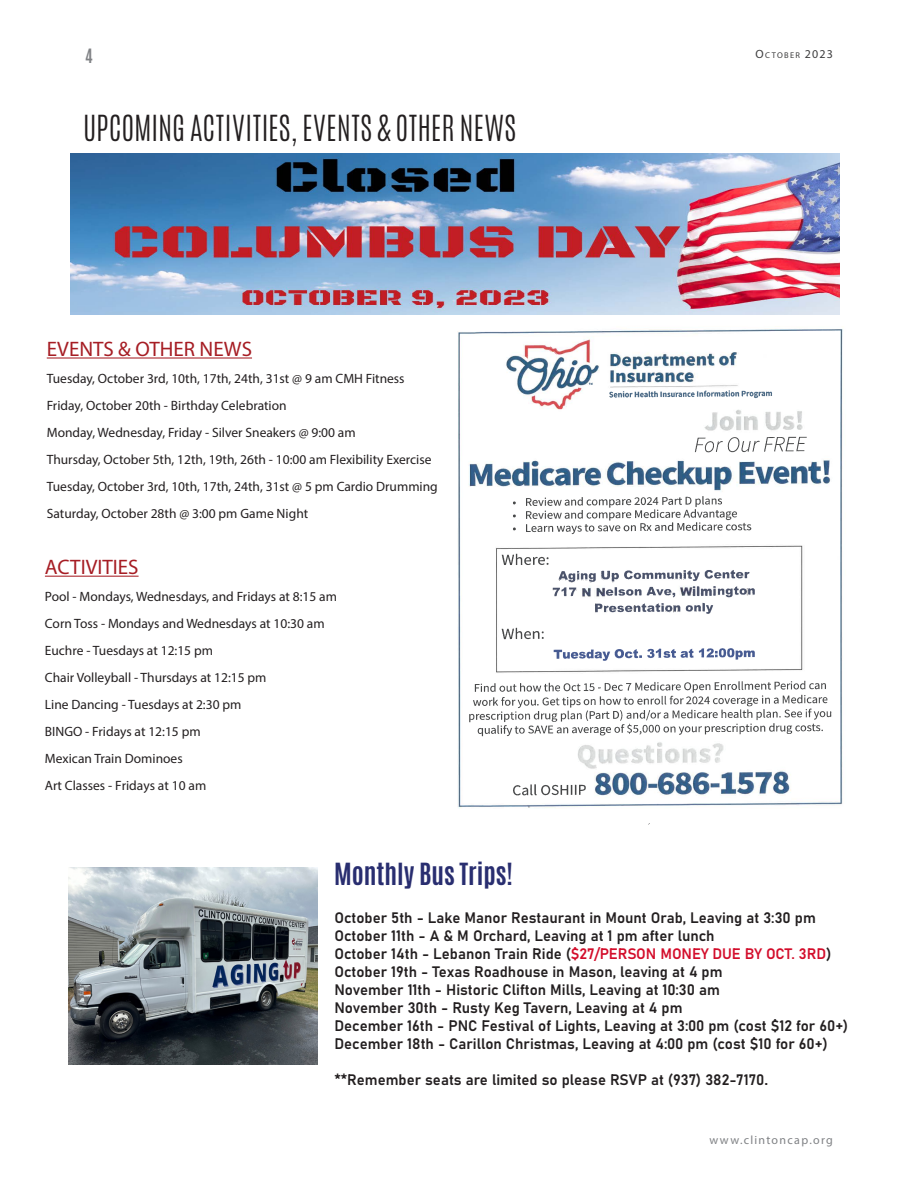
<style>
.page{position:relative;width:918px;height:1188px;background:#fff}
.page>*{position:absolute;margin:0;border:0;box-sizing:border-box;transform-origin:0 0}
.Box_04_Top{font:300 30px "Antonio";letter-spacing:.005em;color:#231f20}
.t1{font:700 25.5px "Antonio";color:#292e70}
.t2{font:21px "Myriad Pro";color:#a61d24}
.MP_Number_01{font:700 16.5px "Antonio";color:#808285}
.t3{font:15px "Bahnschrift";color:#231f20}
.t4{font:13.5px/27px "Myriad Pro";color:#231f20}
.MP_Footer_01{font:12px "Myriad Pro";letter-spacing:.105em;color:#808285}
.MP_Text_01{font:8.4px "Myriad Pro";letter-spacing:.155em;color:#3e3e3f}
.s1{font-size:12px}
.s2{color:#d30d2b}
.s3{font-size:16.5px}
</style>
<div class="page">
<img style="left:71px;top:153px;width:769px;height:162px">
<hr style="left:45px;top:576px;width:94px;height:1px;background:#a61d24">
<hr style="left:47px;top:357px;width:205px;height:2px;background:#a61d24">
<img style="left:68px;top:867px;width:249px;height:197px">
<img style="left:457px;top:329px;width:386px;height:479px">
<svg style="left:524px;top:356px;width:6px;height:4px"></svg>
<img style="left:619px;top:356px;width:79px;height:11px">
<img style="left:589px;top:382px;width:184px;height:16px">
<img style="left:746px;top:391px;width:22px;height:6px">
<img style="left:552px;top:570px;width:203px;height:45px">
<img style="left:664px;top:605px;width:35px;height:7px">
<img style="left:576px;top:570px;width:33px;height:13px">
<img style="left:501px;top:495px;width:252px;height:71px">
<img style="left:468px;top:627px;width:364px;height:168px">
<img style="left:672px;top:774px;width:15px;height:17px">
<svg style="left:703px;top:776px;width:4px;height:3px"></svg>
<svg style="left:557px;top:571px;width:10px;height:10px"></svg>
<img style="left:553px;top:647px;width:202px;height:14px">
<img style="left:684px;top:586px;width:33px;height:10px">
<svg style="left:631px;top:605px;width:4px;height:8px"></svg>
<svg style="left:594px;top:603px;width:15px;height:10px"></svg>
<svg style="left:552px;top:587px;width:7px;height:10px"></svg>
<svg style="left:746px;top:588px;width:4px;height:7px"></svg>
<img style="left:672px;top:570px;width:18px;height:11px">
<svg style="left:609px;top:392px;width:7px;height:5px"></svg>
<img style="left:694px;top:436px;width:113px;height:16px">
<img style="left:649px;top:372px;width:23px;height:10px">
<img style="left:642px;top:471px;width:23px;height:12px">
<img style="left:500px;top:472px;width:15px;height:11px">
<img style="left:552px;top:469px;width:15px;height:16px">
<svg style="left:777px;top:470px;width:11px;height:10px"></svg>
<svg style="left:620px;top:477px;width:4px;height:3px"></svg>
<svg style="left:549px;top:345px;width:11px;height:10px"></svg>
<svg style="left:753px;top:392px;width:4px;height:6px"></svg>
<svg style="left:673px;top:392px;width:11px;height:5px"></svg>
<svg style="left:712px;top:355px;width:4px;height:5px"></svg>
<p class="MP_Number_01" style="left:85px;top:43px;width:9px">4</p>
<p class="MP_Text_01" style="left:756px;top:50px;width:79px"><span class="s1">O</span>CTOBER <span class="s1">2023</span></p>
<p class="Box_04_Top" style="left:83px;top:106px;width:434px">UPCOMING ACTIVITIES, EVENTS &amp; OTHER NEWS</p>
<p class="t2" style="left:47px;top:336px;width:207px">EVENTS &amp; OTHER NEWS</p>
<p class="t4" style="left:47px;top:365px;width:359px">Tuesday, October 3rd, 10th, 17th, 24th, 31st @ 9 am CMH Fitness</p>
<p class="t4" style="left:47px;top:392px;width:241px">Friday, October 20th - Birthday Celebration</p>
<p class="t4" style="left:47px;top:419px;width:386px">Monday, Wednesday, Friday - Silver Sneakers @ 9:00 am<br>Thursday, October 5th, 12th, 19th, 26th - 10:00 am Flexibility Exercise</p>
<p class="t4" style="left:47px;top:473px;width:393px">Tuesday, October 3rd, 10th, 17th, 24th, 31st @ 5 pm Cardio Drumming</p>
<p class="t4" style="left:47px;top:500px;width:263px">Saturday, October 28th @ 3:00 pm Game Night</p>
<p class="t2" style="left:45px;top:554px;width:95px">ACTIVITIES</p>
<p class="t4" style="left:45px;top:583px;width:294px">Pool - Mondays, Wednesdays, and Fridays at 8:15 am</p>
<p class="t4" style="left:45px;top:610px;width:281px">Corn Toss - Mondays and Wednesdays at 10:30 am</p>
<p class="t4" style="left:45px;top:637px;width:170px">Euchre - Tuesdays at 12:15 pm</p>
<p class="t4" style="left:45px;top:664px;width:223px">Chair Volleyball - Thursdays at 12:15 pm</p>
<p class="t4" style="left:45px;top:691px;width:198px">Line Dancing - Tuesdays at 2:30 pm<br>BINGO - Fridays at 12:15 pm</p>
<p class="t4" style="left:45px;top:745px;width:139px">Mexican Train Dominoes</p>
<p class="t4" style="left:45px;top:772px;width:163px">Art Classes - Fridays at 10 am</p>
<p class="t1" style="left:334px;top:855px;width:180px">Monthly Bus Trips!</p>
<p class="t3" style="left:334px;top:906px;width:483px">October 5th - Lake Manor Restaurant in Mount Orab, Leaving at 3:30 pm</p>
<p class="t3" style="left:334px;top:924px;width:382px">October 11th - A &amp; M Orchard, Leaving at 1 pm after lunch</p>
<p class="t3" style="left:334px;top:942px;width:499px">October 14th - Lebanon Train Ride (<span class="s2">$27/PERSON MONEY DUE BY OCT. 3RD</span>)</p>
<p class="t3" style="left:334px;top:960px;width:390px">October 19th - Texas Roadhouse in Mason, leaving at 4 pm</p>
<p class="t3" style="left:334px;top:978px;width:387px">November 11th - Historic Clifton Mills, Leaving at 10:30 am</p>
<p class="t3" style="left:334px;top:996px;width:350px">November 30th - Rusty Keg Tavern, Leaving at 4 pm</p>
<p class="t3" style="left:334px;top:1014px;width:515px">December 16th - PNC Festival of Lights, Leaving at 3:00 pm (cost $12 for 60+)</p>
<p class="t3" style="left:334px;top:1032px;width:495px">December 18th - Carillon Christmas, Leaving at 4:00 pm (cost $10 for 60+)</p>
<p class="t3" style="left:334px;top:1068px;width:435px">**Remember seats are limited so please RSVP at (937) 382-7170<span class="s3">.</span></p>
<p class="MP_Footer_01" style="left:709px;top:1133px;width:125px">www.clintoncap.org</p>
</div>
